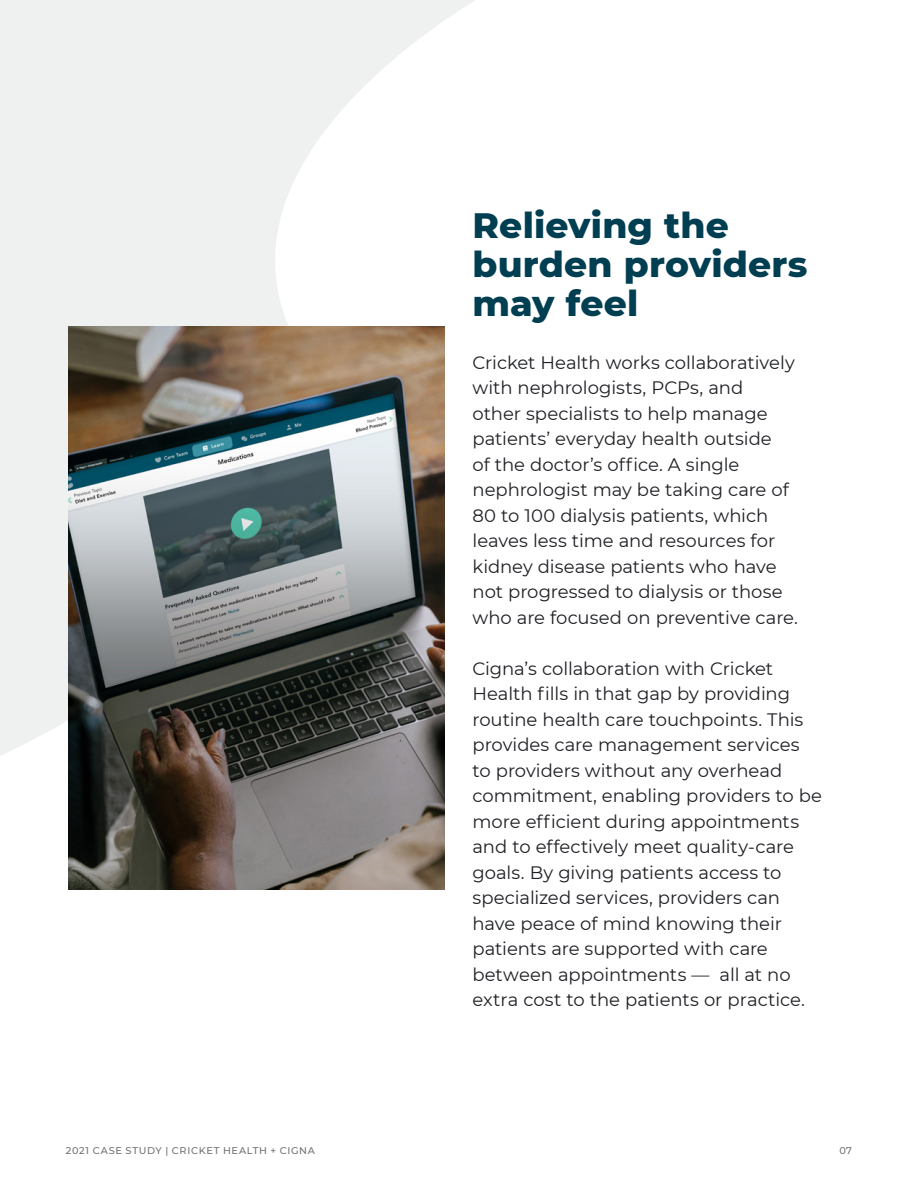
<style>
.page{position:relative;width:918px;height:1188px;background:#fff}
.page>*{position:absolute;margin:0;border:0;box-sizing:border-box;transform-origin:0 0}
.t1{font:800 36px/39px "Montserrat";letter-spacing:.005em;color:#003e51}
.t2{font:18px/25.5px "Montserrat";letter-spacing:-.005em;color:#1e2024}
.t3{font:500 9.75px "Montserrat";letter-spacing:.07em;color:#717171}
</style>
<div class="page">
<svg style="left:0;top:0;width:475px;height:756px;fill:#eff0f0"></svg>
<img style="left:68px;top:327px;width:377px;height:562px">
<h1 class="t1" style="left:472px;top:204px;width:337px">Relieving the burden providers may feel</h1>
<p class="t2" style="left:472px;top:349px;width:327px">Cricket Health works collaboratively with nephrologists, PCPs, and<br>other specialists to help manage patients’ everyday health outside<br>of the doctor’s office. A single nephrologist may be taking care of 80 to 100 dialysis patients, which leaves less time and resources for kidney disease patients who have not progressed to dialysis or those who are focused on preventive care.</p>
<p class="t2" style="left:472px;top:655px;width:351px">Cigna’s collaboration with Cricket Health fills in that gap by providing routine health care touchpoints. This provides care management services to providers without any overhead commitment, enabling providers to be more efficient during appointments and to effectively meet quality-care goals. By giving patients access to specialized services, providers can have peace of mind knowing their patients are supported with care between appointments — all at no extra cost to the patients or practice.</p>
<p class="t3" style="left:66px;top:1144px;width:251px">2021 CASE STUDY | CRICKET HEALTH + CIGNA</p>
<p class="t3" style="left:839px;top:1144px;width:14px">07</p>
</div>
